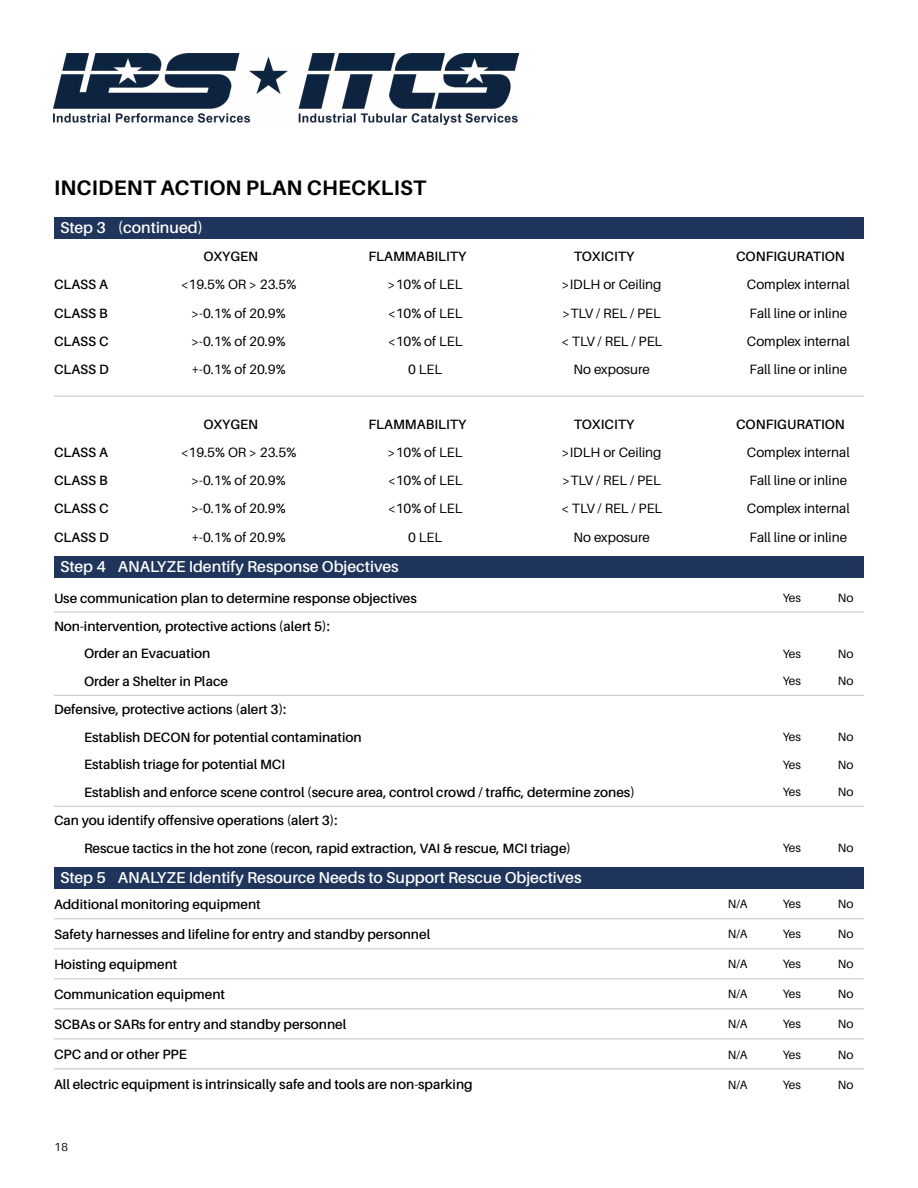
<style>
.page{position:relative;width:918px;height:1188px;background:#fff}
.page>*{position:absolute;margin:0;border:0;box-sizing:border-box;transform-origin:0 0}
.Header___12_SemiBold{font:700 21px "Aileron";letter-spacing:.01em;color:#000}
.SubHeader__10_5_Semi{font:600 15.75px "Aileron";color:#fff}
.Copy___Regular{font:600 13.5px "Aileron";color:#000}
.Copy___Regular-2{font:13.5px "Aileron";color:#000}
.Copy__Regular__8{font:12px "Aileron";color:#000}
.t1{font:12px "Aeonis LT Pro";color:#000}
</style>
<div class="page">
<img style="left:54px;top:54px;width:465px;height:71px">
<div style="left:54px;top:217px;width:810px;height:22px;background:#20355b"></div>
<div style="left:54px;top:556px;width:810px;height:22px;background:#20355b"></div>
<div style="left:54px;top:867px;width:810px;height:22px;background:#20355b"></div>
<hr style="left:54px;top:396px;width:810px;height:1px;background:#c0c2c4">
<hr style="left:54px;top:612px;width:810px;height:1px;background:#c0c2c4">
<hr style="left:54px;top:695px;width:810px;height:1px;background:#c0c2c4">
<hr style="left:54px;top:1069px;width:810px;height:1px;background:#c0c2c4">
<hr style="left:54px;top:1038px;width:810px;height:1px;background:#c0c2c4">
<hr style="left:54px;top:1008px;width:810px;height:1px;background:#c0c2c4">
<hr style="left:54px;top:978px;width:810px;height:1px;background:#c0c2c4">
<hr style="left:54px;top:948px;width:810px;height:1px;background:#c0c2c4">
<hr style="left:54px;top:918px;width:810px;height:1px;background:#c0c2c4">
<hr style="left:54px;top:806px;width:810px;height:1px;background:#c0c2c4">
<p class="Header___12_SemiBold" style="left:54px;top:176px;width:374px">INCIDENT ACTION PLAN CHECKLIST</p>
<p class="SubHeader__10_5_Semi" style="left:60px;top:219px;width:47px">Step 3</p>
<p class="SubHeader__10_5_Semi" style="left:118px;top:219px;width:87px">(continued)</p>
<p class="Copy___Regular" style="left:203px;top:249px;width:56px">OXYGEN</p>
<p class="Copy___Regular" style="left:368px;top:249px;width:99px">FLAMMABILITY</p>
<p class="Copy___Regular" style="left:574px;top:249px;width:62px">TOXICITY</p>
<p class="Copy___Regular" style="left:736px;top:249px;width:110px">CONFIGURATION</p>
<p class="Copy___Regular" style="left:54px;top:277px;width:55px">CLASS A</p>
<p class="Copy___Regular-2" style="left:181px;top:277px;width:117px">&lt;19.5% OR &gt; 23.5%</p>
<p class="Copy___Regular-2" style="left:388px;top:277px;width:76px">&gt;10% of LEL</p>
<p class="Copy___Regular-2" style="left:562px;top:277px;width:101px">&gt;IDLH or Ceiling</p>
<p class="Copy___Regular-2" style="left:747px;top:277px;width:104px">Complex internal</p>
<p class="Copy___Regular" style="left:54px;top:305px;width:55px">CLASS B</p>
<p class="Copy___Regular-2" style="left:191px;top:305px;width:96px">&gt;-0.1% of 20.9%</p>
<p class="Copy___Regular-2" style="left:388px;top:305px;width:76px">&lt;10% of LEL</p>
<p class="Copy___Regular-2" style="left:563px;top:305px;width:100px">&gt;TLV / REL / PEL</p>
<p class="Copy___Regular-2" style="left:749px;top:305px;width:99px">Fall line or inline</p>
<p class="Copy___Regular" style="left:54px;top:334px;width:56px">CLASS C</p>
<p class="Copy___Regular-2" style="left:191px;top:334px;width:96px">&gt;-0.1% of 20.9%</p>
<p class="Copy___Regular-2" style="left:388px;top:334px;width:76px">&lt;10% of LEL</p>
<p class="Copy___Regular-2" style="left:561px;top:334px;width:103px">&lt; TLV / REL / PEL</p>
<p class="Copy___Regular-2" style="left:747px;top:334px;width:104px">Complex internal</p>
<p class="Copy___Regular" style="left:54px;top:362px;width:56px">CLASS D</p>
<p class="Copy___Regular-2" style="left:191px;top:362px;width:96px">+-0.1% of 20.9%</p>
<p class="Copy___Regular-2" style="left:408px;top:362px;width:36px">0 LEL</p>
<p class="Copy___Regular-2" style="left:574px;top:362px;width:78px">No exposure</p>
<p class="Copy___Regular-2" style="left:749px;top:362px;width:99px">Fall line or inline</p>
<p class="Copy___Regular" style="left:203px;top:417px;width:56px">OXYGEN</p>
<p class="Copy___Regular" style="left:368px;top:417px;width:99px">FLAMMABILITY</p>
<p class="Copy___Regular" style="left:574px;top:417px;width:62px">TOXICITY</p>
<p class="Copy___Regular" style="left:736px;top:417px;width:110px">CONFIGURATION</p>
<p class="Copy___Regular" style="left:54px;top:445px;width:55px">CLASS A</p>
<p class="Copy___Regular-2" style="left:181px;top:445px;width:117px">&lt;19.5% OR &gt; 23.5%</p>
<p class="Copy___Regular-2" style="left:388px;top:445px;width:76px">&gt;10% of LEL</p>
<p class="Copy___Regular-2" style="left:562px;top:445px;width:101px">&gt;IDLH or Ceiling</p>
<p class="Copy___Regular-2" style="left:747px;top:445px;width:104px">Complex internal</p>
<p class="Copy___Regular" style="left:54px;top:473px;width:55px">CLASS B</p>
<p class="Copy___Regular-2" style="left:191px;top:473px;width:96px">&gt;-0.1% of 20.9%</p>
<p class="Copy___Regular-2" style="left:388px;top:473px;width:76px">&lt;10% of LEL</p>
<p class="Copy___Regular-2" style="left:563px;top:473px;width:100px">&gt;TLV / REL / PEL</p>
<p class="Copy___Regular-2" style="left:749px;top:473px;width:99px">Fall line or inline</p>
<p class="Copy___Regular" style="left:54px;top:501px;width:56px">CLASS C</p>
<p class="Copy___Regular-2" style="left:191px;top:501px;width:96px">&gt;-0.1% of 20.9%</p>
<p class="Copy___Regular-2" style="left:388px;top:501px;width:76px">&lt;10% of LEL</p>
<p class="Copy___Regular-2" style="left:561px;top:501px;width:103px">&lt; TLV / REL / PEL</p>
<p class="Copy___Regular-2" style="left:747px;top:501px;width:104px">Complex internal</p>
<p class="Copy___Regular" style="left:54px;top:529px;width:56px">CLASS D</p>
<p class="Copy___Regular-2" style="left:191px;top:529px;width:96px">+-0.1% of 20.9%</p>
<p class="Copy___Regular-2" style="left:408px;top:529px;width:36px">0 LEL</p>
<p class="Copy___Regular-2" style="left:574px;top:529px;width:78px">No exposure</p>
<p class="Copy___Regular-2" style="left:749px;top:529px;width:99px">Fall line or inline</p>
<p class="SubHeader__10_5_Semi" style="left:60px;top:558px;width:47px">Step 4</p>
<p class="SubHeader__10_5_Semi" style="left:118px;top:558px;width:282px">ANALYZE Identify Response Objectives</p>
<p class="Copy___Regular" style="left:54px;top:590px;width:364px">Use communication plan to determine response objectives</p>
<p class="Copy___Regular" style="left:54px;top:619px;width:277px">Non-intervention, protective actions (alert 5):</p>
<p class="Copy__Regular__8" style="left:783px;top:591px;width:20px">Yes</p>
<p class="Copy__Regular__8" style="left:838px;top:591px;width:17px">No</p>
<p class="Copy___Regular" style="left:84px;top:646px;width:128px">Order an Evacuation</p>
<p class="Copy__Regular__8" style="left:783px;top:647px;width:20px">Yes</p>
<p class="Copy__Regular__8" style="left:838px;top:647px;width:17px">No</p>
<p class="Copy___Regular" style="left:84px;top:674px;width:146px">Order a Shelter in Place</p>
<p class="Copy__Regular__8" style="left:783px;top:675px;width:20px">Yes</p>
<p class="Copy__Regular__8" style="left:838px;top:675px;width:17px">No</p>
<p class="Copy___Regular" style="left:54px;top:702px;width:234px">Defensive, protective actions (alert 3):</p>
<p class="Copy___Regular" style="left:84px;top:729px;width:279px">Establish DECON for potential contamination</p>
<p class="Copy__Regular__8" style="left:783px;top:730px;width:20px">Yes</p>
<p class="Copy__Regular__8" style="left:838px;top:730px;width:17px">No</p>
<p class="Copy___Regular" style="left:84px;top:757px;width:203px">Establish triage for potential MCI</p>
<p class="Copy___Regular" style="left:84px;top:785px;width:552px">Establish and enforce scene control (secure area, control crowd / traffic, determine zones)</p>
<p class="Copy__Regular__8" style="left:783px;top:758px;width:20px">Yes</p>
<p class="Copy__Regular__8" style="left:783px;top:785px;width:20px">Yes</p>
<p class="Copy__Regular__8" style="left:838px;top:758px;width:17px">No</p>
<p class="Copy__Regular__8" style="left:838px;top:785px;width:17px">No</p>
<p class="Copy___Regular" style="left:54px;top:813px;width:285px">Can you identify offensive operations (alert 3):</p>
<p class="Copy___Regular" style="left:84px;top:840px;width:489px">Rescue tactics in the hot zone (recon, rapid extraction, VAI &amp; rescue, MCI triage)</p>
<p class="Copy__Regular__8" style="left:783px;top:841px;width:20px">Yes</p>
<p class="Copy__Regular__8" style="left:838px;top:841px;width:17px">No</p>
<p class="SubHeader__10_5_Semi" style="left:60px;top:869px;width:47px">Step 5</p>
<p class="SubHeader__10_5_Semi" style="left:118px;top:869px;width:465px">ANALYZE Identify Resource Needs to Support Rescue Objectives</p>
<p class="Copy___Regular" style="left:54px;top:897px;width:208px">Additional monitoring equipment</p>
<p class="Copy__Regular__8" style="left:728px;top:898px;width:21px">N/A</p>
<p class="Copy__Regular__8" style="left:783px;top:898px;width:20px">Yes</p>
<p class="Copy__Regular__8" style="left:838px;top:898px;width:17px">No</p>
<p class="Copy___Regular" style="left:54px;top:927px;width:378px">Safety harnesses and lifeline for entry and standby personnel</p>
<p class="Copy__Regular__8" style="left:728px;top:928px;width:21px">N/A</p>
<p class="Copy__Regular__8" style="left:783px;top:928px;width:20px">Yes</p>
<p class="Copy__Regular__8" style="left:838px;top:928px;width:17px">No</p>
<p class="Copy___Regular" style="left:54px;top:957px;width:125px">Hoisting equipment</p>
<p class="Copy__Regular__8" style="left:728px;top:958px;width:21px">N/A</p>
<p class="Copy__Regular__8" style="left:783px;top:958px;width:20px">Yes</p>
<p class="Copy__Regular__8" style="left:838px;top:958px;width:17px">No</p>
<p class="Copy___Regular" style="left:54px;top:987px;width:173px">Communication equipment</p>
<p class="Copy__Regular__8" style="left:728px;top:988px;width:21px">N/A</p>
<p class="Copy__Regular__8" style="left:783px;top:988px;width:20px">Yes</p>
<p class="Copy__Regular__8" style="left:838px;top:988px;width:17px">No</p>
<p class="Copy___Regular" style="left:54px;top:1017px;width:294px">SCBAs or SARs for entry and standby personnel</p>
<p class="Copy__Regular__8" style="left:728px;top:1018px;width:21px">N/A</p>
<p class="Copy__Regular__8" style="left:783px;top:1018px;width:20px">Yes</p>
<p class="Copy__Regular__8" style="left:838px;top:1018px;width:17px">No</p>
<p class="Copy___Regular" style="left:54px;top:1047px;width:134px">CPC and or other PPE</p>
<p class="Copy__Regular__8" style="left:728px;top:1048px;width:21px">N/A</p>
<p class="Copy__Regular__8" style="left:783px;top:1048px;width:20px">Yes</p>
<p class="Copy__Regular__8" style="left:838px;top:1048px;width:17px">No</p>
<p class="Copy___Regular" style="left:54px;top:1077px;width:420px">All electric equipment is intrinsically safe and tools are non-sparking</p>
<p class="Copy__Regular__8" style="left:728px;top:1078px;width:21px">N/A</p>
<p class="Copy__Regular__8" style="left:783px;top:1078px;width:20px">Yes</p>
<p class="Copy__Regular__8" style="left:838px;top:1078px;width:17px">No</p>
<p class="t1" style="left:54px;top:1140px;width:16px">18</p>
</div>
